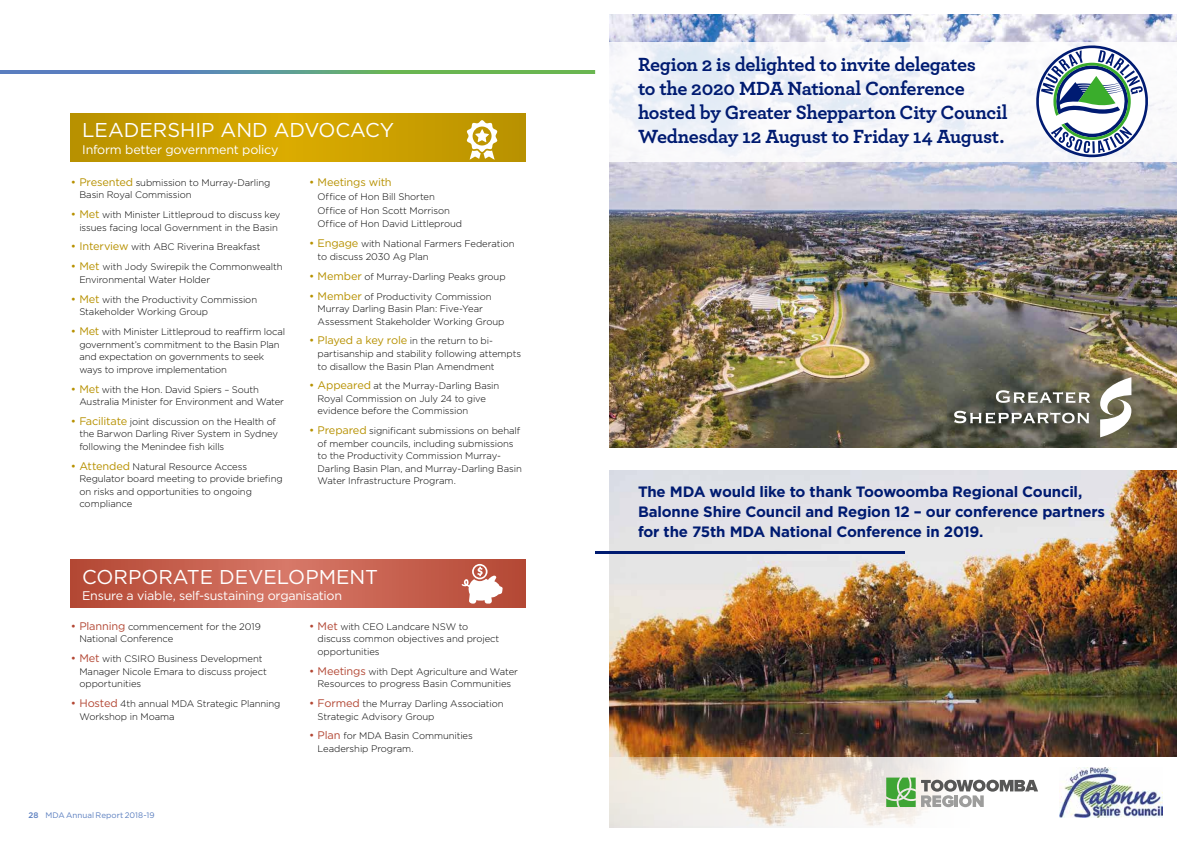
<style>
.page{position:relative;width:1191px;height:842px;background:#fff}
.page>*{position:absolute;margin:0;border:0;box-sizing:border-box;transform-origin:0 0}
.t1{font:700 20px/24px "Archer Pro";letter-spacing:-.02em;color:#001b71}
.t2{font:20px "Gotham";color:#fff}
.t3{font:700 15px/20px "Gotham";letter-spacing:-.015em;color:#001b71}
.t4{font:12.5px "Gotham";letter-spacing:-.02em;color:#fff}
.t5{font:11px "Gotham";letter-spacing:-.02em;color:#b79100}
.t6{font:300 9.5px/12.5px "Gotham";letter-spacing:-.01em;color:#000}
.t7{font:8px "Gotham";letter-spacing:.005em;color:#5a7ebf}
.s1{font-weight:400;font-size:11px;color:#b79100}
.s2{font-weight:400;font-size:11px;color:#b34734}
.s3{font-weight:500}
</style>
<div class="page">
<svg style="left:0;top:71px;width:595px;height:2px"></svg>
<img style="left:609px;top:14px;width:567px;height:434px">
<img style="left:609px;top:471px;width:567px;height:286px">
<svg style="left:595px;top:42px;width:582px;height:119px"></svg>
<svg style="left:609px;top:757px;width:554px;height:71px"></svg>
<hr style="left:595px;top:551px;width:309px;height:3px;background:#001b71">
<svg style="left:71px;top:113px;width:454px;height:48px;background:#ca9e00"></svg>
<svg style="left:71px;top:560px;width:454px;height:48px;background:#c6604e"></svg>
<svg style="left:466px;top:120px;width:31px;height:40px"></svg>
<svg style="left:461px;top:564px;width:41px;height:39px"></svg>
<svg style="left:1035px;top:45px;width:113px;height:112px"></svg>
<svg style="left:1100px;top:377px;width:31px;height:60px"></svg>
<svg style="left:996px;top:390px;width:94px;height:13px"></svg>
<svg style="left:954px;top:411px;width:135px;height:12px"></svg>
<img style="left:1059px;top:767px;width:103px;height:50px">
<svg style="left:886px;top:777px;width:29px;height:30px"></svg>
<svg style="left:921px;top:780px;width:117px;height:27px"></svg>
<h1 class="t2" style="left:82px;top:119px;width:313px">LEADERSHIP AND ADVOCACY</h1>
<h3 class="t4" style="left:82px;top:142px;width:198px">Inform better government policy</h3>
<p class="t6" style="left:79px;top:176px;width:193px;text-indent:-9px"><span class="s1">• Presented</span> submission to Murray-Darling<br>Basin Royal Commission</p>
<p class="t6" style="left:71px;top:208px;width:211px;text-align:right"><span class="s1">• Met</span> with Minister Littleproud to discuss key issues facing local Government in the Basin</p>
<p class="t6" style="left:71px;top:241px;width:191px"><span class="s1">• Interview</span> with ABC Riverina Breakfast</p>
<p class="t6" style="left:79px;top:261px;width:205px;text-indent:-9px"><span class="s1">• Met</span> with Jody Swirepik the Commonwealth<br>Environmental Water Holder</p>
<p class="t6" style="left:79px;top:293px;width:179px;text-indent:-9px"><span class="s1">• Met</span> with the Productivity Commission<br>Stakeholder Working Group</p>
<p class="t6" style="left:79px;top:325px;width:207px;text-indent:-9px"><span class="s1">• Met</span> with Minister Littleproud to reaffirm local government’s commitment to the Basin Plan and expectation on governments to seek ways to improve implementation</p>
<p class="t6" style="left:79px;top:383px;width:206px;text-indent:-9px"><span class="s1">• Met</span> with the Hon. David Spiers – South<br>Australia Minister for Environment and Water</p>
<p class="t6" style="left:79px;top:415px;width:200px;text-indent:-9px"><span class="s1">• Facilitate</span> joint discussion on the Health of the Barwon Darling River System in Sydney following the Menindee fish kills</p>
<p class="t6" style="left:79px;top:460px;width:205px;text-indent:-9px"><span class="s1">• Attended</span> Natural Resource Access<br>Regulator board meeting to provide briefing on risks and opportunities to ongoing compliance</p>
<p class="t5" style="left:309px;top:176px;width:84px">• Meetings with</p>
<p class="t6" style="left:317px;top:189px;width:146px;line-height:13.9px">Office of Hon Bill Shorten<br>Office of Hon Scott Morrison<br>Office of Hon David Littleproud</p>
<p class="t6" style="left:317px;top:238px;width:198px;text-indent:-9px"><span class="s1">• Engage</span> with National Farmers Federation to discuss 2030 Ag Plan</p>
<p class="t6" style="left:309px;top:270px;width:198px"><span class="s1">• Member</span> of Murray-Darling Peaks group</p>
<p class="t6" style="left:317px;top:290px;width:188px;text-indent:-9px"><span class="s1">• Member</span> of Productivity Commission<br>Murray Darling Basin Plan: Five-Year<br>Assessment Stakeholder Working Group</p>
<p class="t6" style="left:317px;top:335px;width:205px;text-indent:-9px"><span class="s1">• Played a key role</span> in the return to bi&shy;partisanship and stability following attempts to disallow the Basin Plan Amendment</p>
<p class="t6" style="left:317px;top:380px;width:183px;text-indent:-9px"><span class="s1">• Appeared</span> at the Murray-Darling Basin<br>Royal Commission on July 24 to give evidence before the Commission</p>
<p class="t6" style="left:317px;top:424px;width:206px;text-indent:-9px"><span class="s1">• Prepared</span> significant submissions on behalf of member councils, including submissions to the Productivity Commission Murray-Darling Basin Plan, and Murray-Darling Basin Water Infrastructure Program.</p>
<h1 class="t2" style="left:82px;top:566px;width:297px">CORPORATE DEVELOPMENT</h1>
<h3 class="t4" style="left:82px;top:589px;width:261px">Ensure a viable, self-sustaining organisation</h3>
<p class="t6" style="left:79px;top:620px;width:183px;text-indent:-9px"><span class="s2">• Planning</span> commencement for the 2019<br>National Conference</p>
<p class="t6" style="left:79px;top:652px;width:189px;text-indent:-9px"><span class="s2">• Met</span> with CSIRO Business Development<br>Manager Nicole Emara to discuss project opportunities</p>
<p class="t6" style="left:79px;top:697px;width:203px;text-indent:-9px"><span class="s2">• Hosted</span> 4th annual MDA Strategic Planning<br>Workshop in Moama</p>
<p class="t7" style="left:28px;top:811px;width:128px"><span class="s3">28</span> MDA Annual Report 2018-19</p>
<p class="t6" style="left:317px;top:620px;width:183px;text-indent:-9px"><span class="s2">• Met</span> with CEO Landcare NSW to discuss common objectives and project opportunities</p>
<p class="t6" style="left:309px;top:665px;width:210px;text-align:center"><span class="s2">• Meetings</span> with Dept Agriculture and Water<br>Resources to progress Basin Communities</p>
<p class="t6" style="left:317px;top:697px;width:188px;text-indent:-9px"><span class="s2">• Formed</span> the Murray Darling Association<br>Strategic Advisory Group</p>
<p class="t6" style="left:317px;top:730px;width:157px;text-indent:-9px"><span class="s2">• Plan</span> for MDA Basin Communities<br>Leadership Program.</p>
<h1 class="t1" style="left:638px;top:51px;width:371px">Region 2 is delighted to invite delegates<br>to the 2020 MDA National Conference hosted by Greater Shepparton City Council Wednesday 12 August to Friday 14 August.</h1>
<h2 class="t3" style="left:638px;top:481px;width:468px">The MDA would like to thank Toowoomba Regional Council,<br>Balonne Shire Council and Region 12 – our conference partners for the 75th MDA National Conference in 2019.</h2>
</div>
